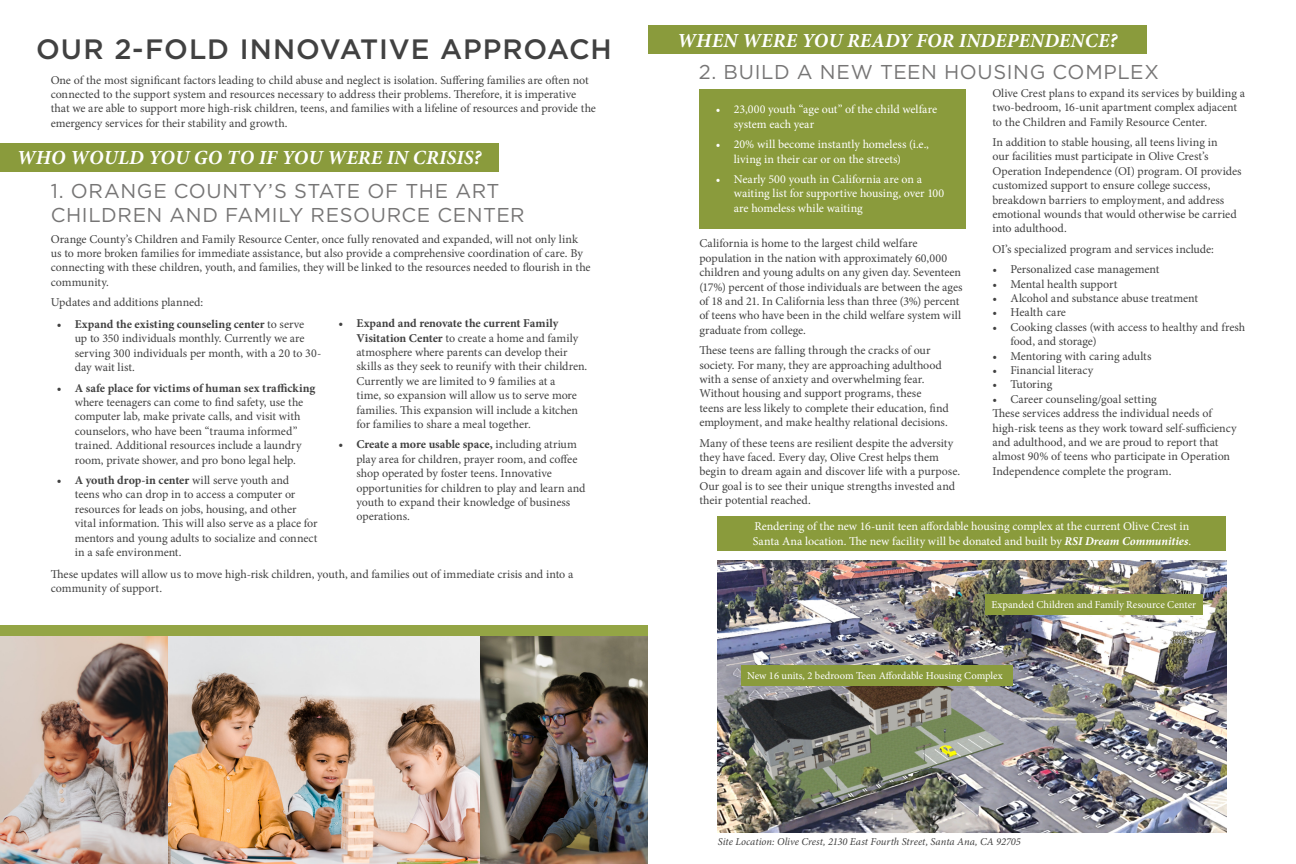
<style>
.page{position:relative;width:1296px;height:864px;background:#fff}
.page>*{position:absolute;margin:0;border:0;box-sizing:border-box;transform-origin:0 0}
._30_Content_black_Iv{font:500 28px "Gotham";letter-spacing:.035em;color:#414141}
._10_Content_black_Pr{font:20px/24.2px "Gotham";letter-spacing:.03em;color:#767575}
.t1{font:italic 700 20px "Minion Pro";letter-spacing:.01em;color:#fff}
.t2{font:12px/14.4px "Minion Pro";letter-spacing:-.005em;color:#414141}
.t3{font:12px/14.4px "Minion Pro";color:#fff}
.t4{font:10.6px "Minion Pro";color:#fff}
.t5{font:italic 10.5px "Minion Pro";color:#414141}
.s1{font-weight:700}
.s2{font-weight:700;font-style:italic}
</style>
<div class="page">
<div style="left:648px;top:25px;width:498px;height:29px;background:#8a9b3c"></div>
<img style="left:167px;top:636px;width:313px;height:228px">
<img style="left:0;top:636px;width:167px;height:228px">
<div style="left:0;top:143px;width:498px;height:28px;background:#8a9b3c"></div>
<img style="left:480px;top:636px;width:168px;height:228px">
<div style="left:0;top:625px;width:648px;height:11px;background:#94a545"></div>
<div style="left:718px;top:516px;width:508px;height:34px;background:#8a9b3c"></div>
<div style="left:699px;top:89px;width:267px;height:139px;background:#8a9b3c"></div>
<img style="left:718px;top:561px;width:508px;height:272px">
<div style="left:741px;top:665px;width:271px;height:21px;background:#8a9b3c"></div>
<div style="left:985px;top:594px;width:218px;height:21px;background:#8a9b3c"></div>
<p class="_30_Content_black_Iv" style="left:36px;top:31px;width:577px">OUR 2-FOLD INNOVATIVE APPROACH</p>
<p class="t2" style="left:51px;top:73px;width:547px">One of the most significant factors leading to child abuse and neglect is isolation. Suffering families are often not connected to the support system and resources necessary to address their problems. Therefore, it is imperative that we are able to support more high-risk children, teens, and families with a lifeline of resources and provide the emergency services for their stability and growth.</p>
<p class="t1" style="left:17px;top:144px;width:466px">WHO WOULD YOU GO TO IF YOU WERE IN CRISIS?</p>
<p class="_10_Content_black_Pr" style="left:51px;top:178px;width:476px">1. ORANGE COUNTY’S STATE OF THE ART<br>CHILDREN AND FAMILY RESOURCE CENTER</p>
<p class="t2" style="left:51px;top:232px;width:541px">Orange County’s Children and Family Resource Center, once fully renovated and expanded, will not only link us to more broken families for immediate assistance, but also provide a comprehensive coordination of care. By connecting with these children, youth, and families, they will be linked to the resources needed to flourish in the community.</p>
<p class="t2" style="left:51px;top:295px;width:154px">Updates and additions planned:</p>
<p class="t2" style="left:357px;top:316px;width:232px;text-indent:-18px"><span class="s1">• Expand and renovate the current Family Visitation Center</span> to create a home and family atmosphere where parents can develop their skills as they seek to reunify with their children.<br>Currently we are limited to 9 families at a<br>time, so expansion will allow us to serve more families. This expansion will include a kitchen for families to share a meal together.</p>
<p class="t2" style="left:357px;top:437px;width:231px;text-indent:-18px"><span class="s1">• Create a more usable space,</span> including atrium play area for children, prayer room, and coffee shop operated by foster teens. Innovative opportunities for children to play and learn and youth to expand their knowledge of business operations.</p>
<p class="t2" style="left:75px;top:317px;width:248px;text-indent:-18px"><span class="s1">• Expand the existing counseling center</span> to serve<br>up to 350 individuals monthly. Currently we are serving 300 individuals per month, with a 20 to 30- day wait list.</p>
<p class="t2" style="left:57px;top:381px;width:260px;text-align:center"><span class="s1">• A safe place for victims of human sex trafficking </span>where teenagers can come to find safety, use the computer lab, make private calls, and visit with counselors, who have been “trauma informed” trained. Additional resources include a laundry room, private shower, and pro bono legal help.</p>
<p class="t2" style="left:75px;top:473px;width:244px;text-indent:-18px"><span class="s1">• A youth drop-in center</span> will serve youth and<br>teens who can drop in to access a computer or resources for leads on jobs, housing, and other vital information. This will also serve as a place for mentors and young adults to socialize and connect in a safe environment.</p>
<p class="t2" style="left:51px;top:567px;width:524px">These updates will allow us to move high-risk children, youth, and families out of immediate crisis and into a community of support.</p>
<p class="t1" style="left:677px;top:26px;width:442px">WHEN WERE YOU READY FOR INDEPENDENCE?</p>
<p class="_10_Content_black_Pr" style="left:699px;top:59px;width:462px">2. BUILD A NEW TEEN HOUSING COMPLEX</p>
<p class="t2" style="left:992px;top:86px;width:254px">Olive Crest plans to expand its services by building a two-bedroom, 16-unit apartment complex adjacent to the Children and Family Resource Center.</p>
<p class="t2" style="left:992px;top:135px;width:251px">In addition to stable housing, all teens living in<br>our facilities must participate in Olive Crest’s Operation Independence (OI) program. OI provides customized support to ensure college success, breakdown barriers to employment, and address emotional wounds that would otherwise be carried into adulthood.</p>
<p class="t2" style="left:992px;top:242px;width:223px">OI’s specialized program and services include:</p>
<p class="t2" style="left:992px;top:262px;width:169px">• Personalized case management</p>
<p class="t2" style="left:992px;top:277px;width:127px">• Mental health support</p>
<p class="t2" style="left:992px;top:291px;width:207px">• Alcohol and substance abuse treatment</p>
<p class="t2" style="left:992px;top:305px;width:75px">• Health care</p>
<p class="t2" style="left:1010px;top:320px;width:236px;text-indent:-18px">• Cooking classes (with access to healthy and fresh food, and storage)</p>
<p class="t2" style="left:992px;top:349px;width:161px">• Mentoring with caring adults</p>
<p class="t2" style="left:992px;top:363px;width:102px">• Financial literacy</p>
<p class="t2" style="left:992px;top:377px;width:61px">• Tutoring</p>
<p class="t2" style="left:992px;top:392px;width:166px">• Career counseling/goal setting</p>
<p class="t2" style="left:992px;top:406px;width:246px">These services address the individual needs of high-risk teens as they work toward self-sufficiency and adulthood, and we are proud to report that almost 90% of teens who participate in Operation Independence complete the program.</p>
<p class="t3" style="left:734px;top:102px;width:205px;text-indent:-18px">• 23,000 youth “age out” of the child welfare system each year</p>
<p class="t3" style="left:734px;top:137px;width:197px;text-indent:-18px">• 20% will become instantly homeless (i.e., living in their car or on the streets)</p>
<p class="t3" style="left:734px;top:172px;width:212px;text-indent:-18px">• Nearly 500 youth in California are on a waiting list for supportive housing, over 100 are homeless while waiting</p>
<p class="t2" style="left:699px;top:237px;width:265px">California is home to the largest child welfare population in the nation with approximately 60,000 children and young adults on any given day. Seventeen (17%) percent of those individuals are between the ages of 18 and 21. In California less than three (3%) percent of teens who have been in the child welfare system will graduate from college.</p>
<p class="t2" style="left:699px;top:343px;width:251px">These teens are falling through the cracks of our society. For many, they are approaching adulthood with a sense of anxiety and overwhelming fear.<br>Without housing and support programs, these teens are less likely to complete their education, find employment, and make healthy relational decisions.</p>
<p class="t2" style="left:699px;top:436px;width:262px">Many of these teens are resilient despite the adversity they have faced. Every day, Olive Crest helps them begin to dream again and discover life with a purpose.<br>Our goal is to see their unique strengths invested and their potential reached.</p>
<p class="t3" style="left:753px;top:519px;width:440px">Rendering of the new 16-unit teen affordable housing complex at the current Olive Crest in<br>Santa Ana location. The new facility will be donated and built by <span class="s2">RSI Dream Communities</span>.</p>
<p class="t4" style="left:992px;top:598px;width:206px">Expanded Children and Family Resource Center</p>
<p class="t4" style="left:747px;top:669px;width:257px">New 16 units, 2 bedroom Teen Affordable Housing Complex</p>
<p class="t5" style="left:718px;top:834px;width:305px">Site Location: Olive Crest, 2130 East Fourth Street, Santa Ana, CA 92705</p>
</div>
